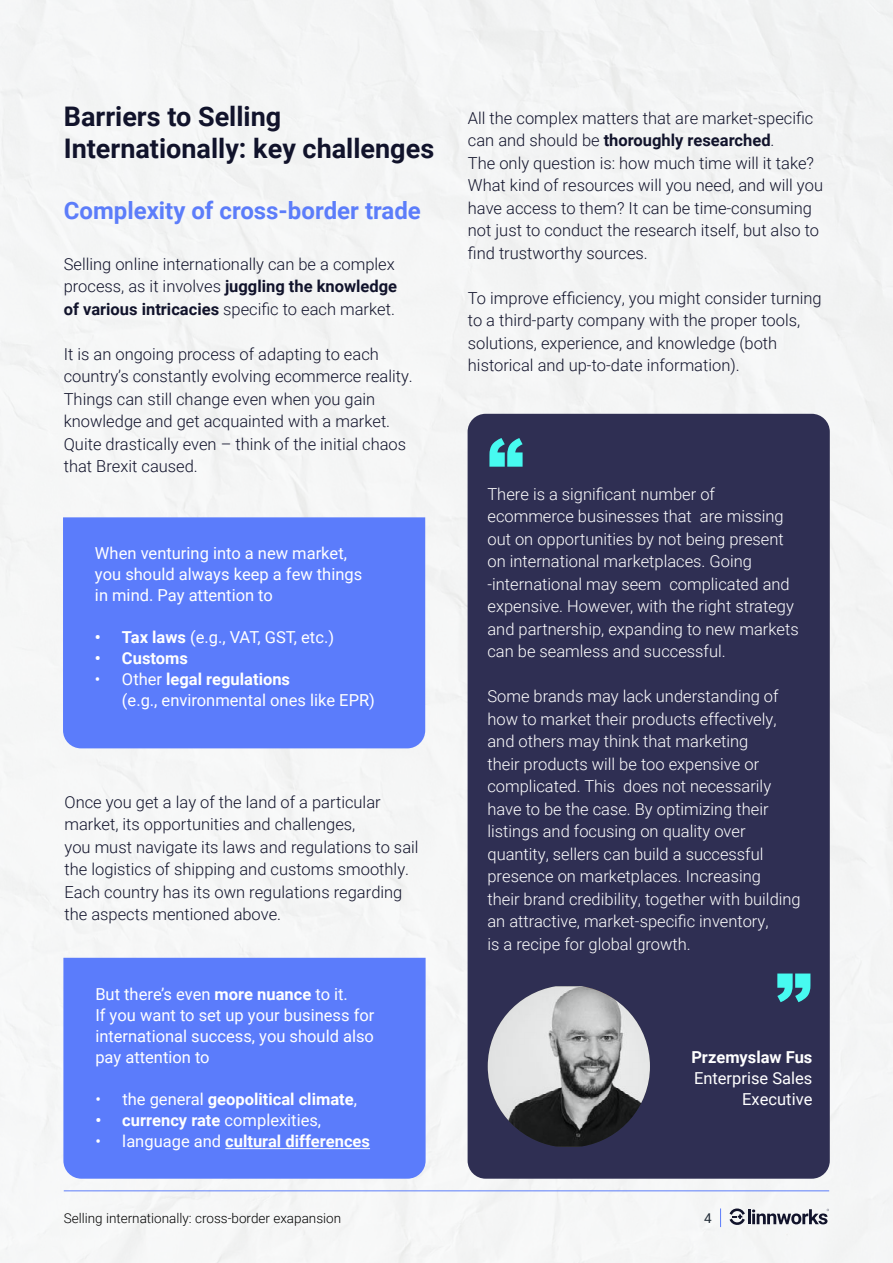
<style>
.page{position:relative;width:893px;height:1263px;background:#f5f6f6}
.page>*{position:absolute;margin:0;border:0;box-sizing:border-box;transform-origin:0 0}
.t1{font:900 72px "Arial";color:#47faf0}
.t2{font:700 27px/32.4px "Roboto";color:#11132b}
.t3{font:700 24px "Roboto";color:#5c7dfa}
.t4{font:300 16.5px/22.5px "Roboto";color:#11132b}
.t5{font:300 16.5px/22.5px "Roboto";color:#fff}
.t6{font:16.5px/21px "Roboto";color:#fff}
.t7{font:700 16.5px "Roboto";color:#fff}
.t8{font:300 13.5px "Roboto";color:#000}
.t9{font:13.5px "Roboto";color:#212b36}
.s1{font-weight:700}
.s2{font-weight:400}
</style>
<div class="page">
<div style="left:468px;top:414px;width:362px;height:765px;background:#2f2f53;border-radius:18px"></div>
<hr style="left:64px;top:1190px;width:765px;height:1px;background:#5c7dfa">
<svg style="left:720px;top:1208px;width:1px;height:19px"></svg>
<svg style="left:729px;top:1208px;width:100px;height:19px"></svg>
<div style="left:63px;top:517px;width:362px;height:231px;background:#5b7cfb"></div>
<div style="left:63px;top:958px;width:363px;height:221px;background:#5b7cfb"></div>
<hr style="left:225px;top:1148px;width:145px;height:1px;background:#fff">
<img style="left:488px;top:986px;width:162px;height:160px">
<svg style="left:488px;top:986px;width:162px;height:160px;background:#9fa0a0"></svg>
<h2 class="t2" style="left:64px;top:102px;width:372px">Barriers to Selling<br>Internationally: key challenges</h2>
<h3 class="t3" style="left:64px;top:201px;width:359px">Complexity of cross-border trade</h3>
<p class="t4" style="left:64px;top:254px;width:335px">Selling online internationally can be a complex process, as it involves <span class="s1">juggling the knowledge of various intricacies</span> specific to each market.</p>
<p class="t4" style="left:64px;top:342px;width:351px">It is an ongoing process of adapting to each country’s constantly evolving ecommerce reality.<br>Things can still change even when you gain knowledge and get acquainted with a market.<br>Quite drastically even – think of the initial chaos that Brexit caused.</p>
<p class="t6" style="left:95px;top:544px;width:269px">When venturing into a new market, you should always keep a few things in mind. Pay attention to</p>
<p class="t6" style="left:95px;top:628px;width:241px"><span class="s1">• Tax laws</span> (e.g., VAT, GST, etc.)</p>
<p class="t7" style="left:95px;top:652px;width:94px">• Customs</p>
<p class="t6" style="left:122px;top:670px;width:254px;text-indent:-27px">• Other <span class="s1">legal regulations<br></span>(e.g., environmental ones like EPR)</p>
<p class="t4" style="left:65px;top:792px;width:356px">Once you get a lay of the land of a particular market, its opportunities and challenges,<br>you must navigate its laws and regulations to sail the logistics of shipping and customs smoothly.<br>Each country has its own regulations regarding the aspects mentioned above.</p>
<p class="t6" style="left:95px;top:985px;width:281px">But there’s even <span class="s1">more nuance</span> to it.<br>If you want to set up your business for international success, you should also pay attention to</p>
<p class="t7" style="left:95px;top:1093px;width:263px"><span class="s2">• the general</span> geopolitical climate<span class="s2">,</span></p>
<p class="t7" style="left:95px;top:1114px;width:227px">• currency rate <span class="s2">complexities,</span></p>
<p class="t7" style="left:95px;top:1135px;width:276px"><span class="s2">• language and</span> cultural differences</p>
<p class="t4" style="left:468px;top:106px;width:357px">All the complex matters that are market-specific can and should be <span class="s1">thoroughly researched</span>.<br>The only question is: how much time will it take?<br>What kind of resources will you need, and will you have access to them? It can be time-consuming not just to conduct the research itself, but also to find trustworthy sources.</p>
<p class="t4" style="left:468px;top:286px;width:355px">To improve efficiency, you might consider turning to a third-party company with the proper tools, solutions, experience, and knowledge (both historical and up-to-date information).</p>
<h1 class="t1" style="left:487px;top:423px;width:37px">“</h1>
<p class="t5" style="left:487px;top:482px;width:313px">There is a significant number of ecommerce businesses that are missing out on opportunities by not being present on international marketplaces. Going -international may seem complicated and expensive. However, with the right strategy and partnership, expanding to new markets can be seamless and successful.</p>
<p class="t5" style="left:487px;top:686px;width:315px">Some brands may lack understanding of how to market their products effectively, and others may think that marketing<br>their products will be too expensive or complicated. This does not necessarily have to be the case. By optimizing their listings and focusing on quality over quantity, sellers can build a successful presence on marketplaces. Increasing<br>their brand credibility, together with building an attractive, market-specific inventory,<br>is a recipe for global growth.</p>
<h1 class="t1" style="left:812px;top:1017px;width:37px;rotate:-180deg">“</h1>
<p class="t7" style="left:691px;top:1051px;width:123px">Przemyslaw Fus</p>
<p class="t6" style="left:694px;top:1069px;width:120px;text-align:right">Enterprise Sales<br>Executive</p>
<p class="t8" style="left:64px;top:1212px;width:279px">Selling internationally: cross-border exapansion</p>
<p class="t9" style="left:704px;top:1212px;width:9px">4</p>
</div>
